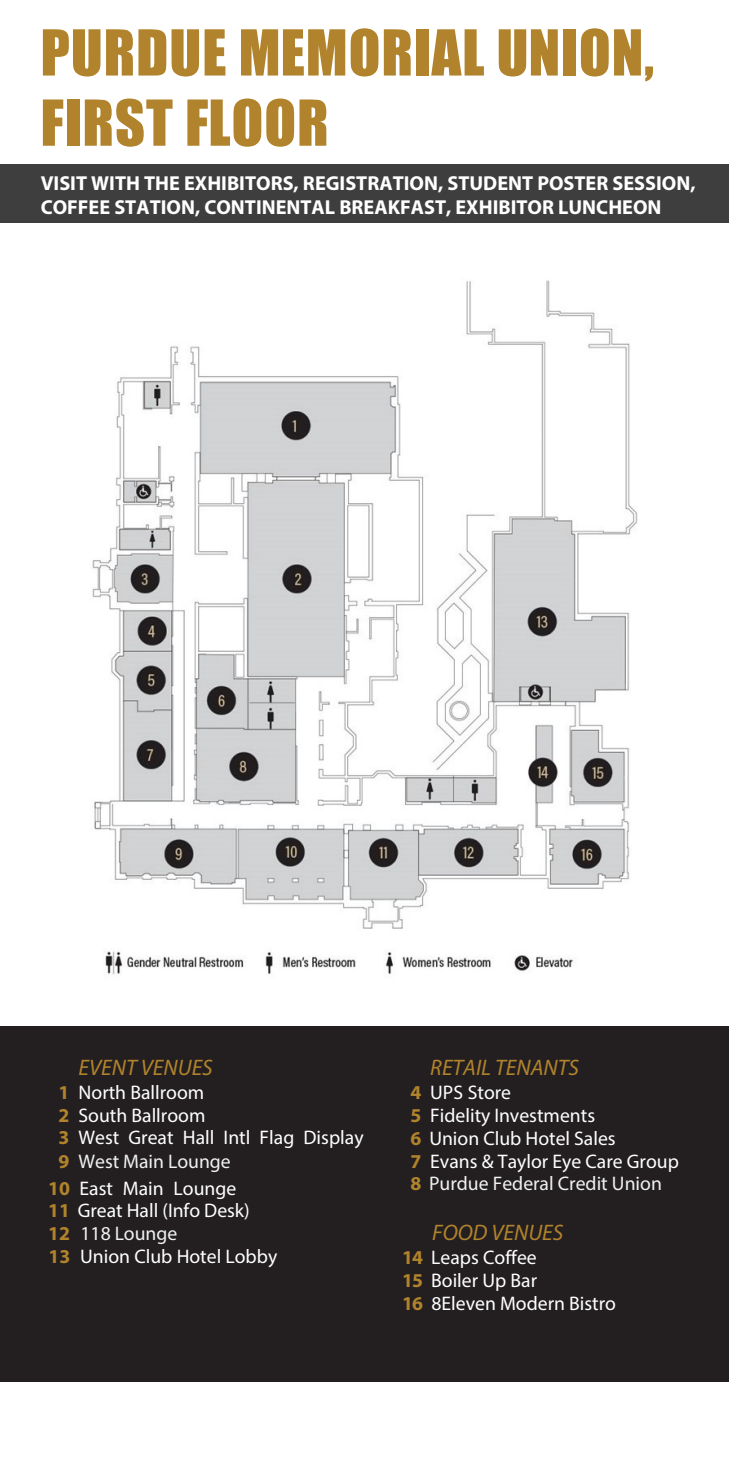
<style>
.page{position:relative;width:729px;height:1458px;background:#fff}
.page>*{position:absolute;margin:0;border:0;box-sizing:border-box;transform-origin:0 0}
.Running_head_BIG{font:58.5px/70.2px "Impact";letter-spacing:.015em;color:#b1832c}
.Event_venues{font:italic 22.5px "Myriad Pro";color:#b1832c}
.Running_head{font:700 20.25px/24.3px "Myriad Pro";color:#fff}
.Event_venues-2{font:19.8px/22.7px "Myriad Pro";color:#fff}
.Event_venues-3{font:19.8px "Myriad Pro";color:#f0f1f2}
.s1{font-weight:700;color:#b1832c}
.s2{font-weight:700;color:#b0832c}
.s3{color:#f0f1f2}
</style>
<div class="page">
<div style="left:0;top:164px;width:729px;height:59px;background:#3e3e3f"></div>
<div style="left:0;top:1027px;width:729px;height:355px;background:#231f20"></div>
<img style="left:92px;top:280px;width:546px;height:695px">
<p class="Running_head_BIG" style="left:40px;top:16px;width:615px">PURDUE MEMORIAL UNION,<br>FIRST FLOOR</p>
<p class="Running_head" style="left:41px;top:170px;width:656px">VISIT WITH THE EXHIBITORS, REGISTRATION, STUDENT POSTER SESSION,<br>COFFEE STATION, CONTINENTAL BREAKFAST, EXHIBITOR LUNCHEON</p>
<p class="Event_venues" style="left:79px;top:1054px;width:136px">EVENT VENUES</p>
<p class="Event_venues-2" style="left:59px;top:1081px;width:307px"><span class="s1">1</span> North Ballroom<br><span class="s1">2</span> South Ballroom<br><span class="s1">3</span> West Great Hall Intl Flag Display</p>
<p class="Event_venues-3" style="left:59px;top:1149px;width:174px"><span class="s1">9</span> West Main Lounge</p>
<p class="Event_venues" style="left:430px;top:1054px;width:150px">RETAIL TENANTS</p>
<p class="Event_venues-2" style="left:410px;top:1081px;width:270px"><span class="s1">4</span> UPS Store<br><span class="s1">5</span> Fidelity Investments<br><span class="s2">6</span> Union Club Hotel Sales<br><span class="s1">7</span> Evans &amp; Taylor Eye Care Group</p>
<p class="Event_venues-2" style="left:48px;top:1176px;width:190px"><span class="s1">10</span> East Main Lounge</p>
<p class="Event_venues-3" style="left:410px;top:1171px;width:253px"><span class="s2">8</span> Purdue Federal Credit Union</p>
<p class="Event_venues-2" style="left:48px;top:1199px;width:231px"><span class="s2">11</span> Great Hall (Info Desk)<br><span class="s1">12</span> <span class="s3">118 Lounge<br></span><span class="s1">13</span> Union Club Hotel Lobby</p>
<p class="Event_venues" style="left:432px;top:1218px;width:133px">FOOD VENUES</p>
<p class="Event_venues-2" style="left:402px;top:1246px;width:215px"><span class="s1">14</span> Leaps Coffee<br><span class="s1">15</span> Boiler Up Bar<br><span class="s1">16</span> 8Eleven Modern Bistro</p>
</div>
